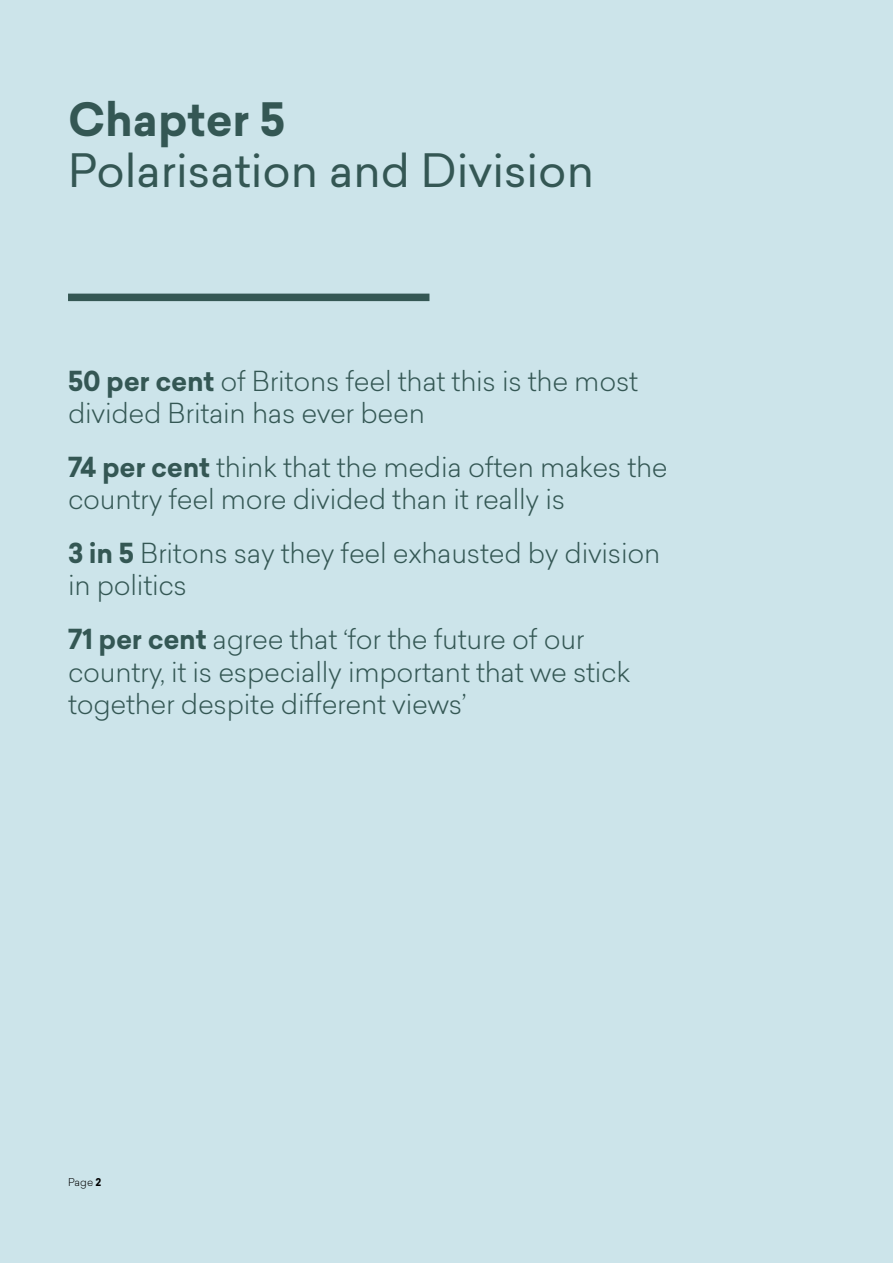
<style>
.page{position:relative;width:893px;height:1263px;background:#cce4ea}
.page>*{position:absolute;margin:0;border:0;box-sizing:border-box;transform-origin:0 0}
.t1{font:45px "Sailec";color:#345754}
.t2{font:700 45px "Sailec";color:#345754}
.t3{font:300 27px/32.4px "Sailec";letter-spacing:-.01em;color:#345754}
.t4{font:300 10.5px "Sailec";color:#000}
.s1{font-weight:700}
</style>
<div class="page">
<div style="left:68px;top:294px;width:361px;height:7px;background:#345754"></div>
<h1 class="t2" style="left:68px;top:87px;width:219px">Chapter 5</h1>
<h1 class="t1" style="left:68px;top:139px;width:528px">Polarisation and Division</h1>
<p class="t3" style="left:68px;top:364px;width:571px"><span class="s1">50 per cent</span> of Britons feel that this is the most divided Britain has ever been</p>
<p class="t3" style="left:68px;top:450px;width:601px"><span class="s1">74 per cent</span> think that the media often makes the country feel more divided than it really is</p>
<p class="t3" style="left:68px;top:536px;width:594px"><span class="s1">3 in 5</span> Britons say they feel exhausted by division in politics</p>
<p class="t3" style="left:68px;top:622px;width:564px"><span class="s1">71 per cent</span> agree that ‘for the future of our country, it is especially important that we stick together despite different views’</p>
<p class="t4" style="left:68px;top:1175px;width:35px">Page <span class="s1">2</span></p>
</div>
